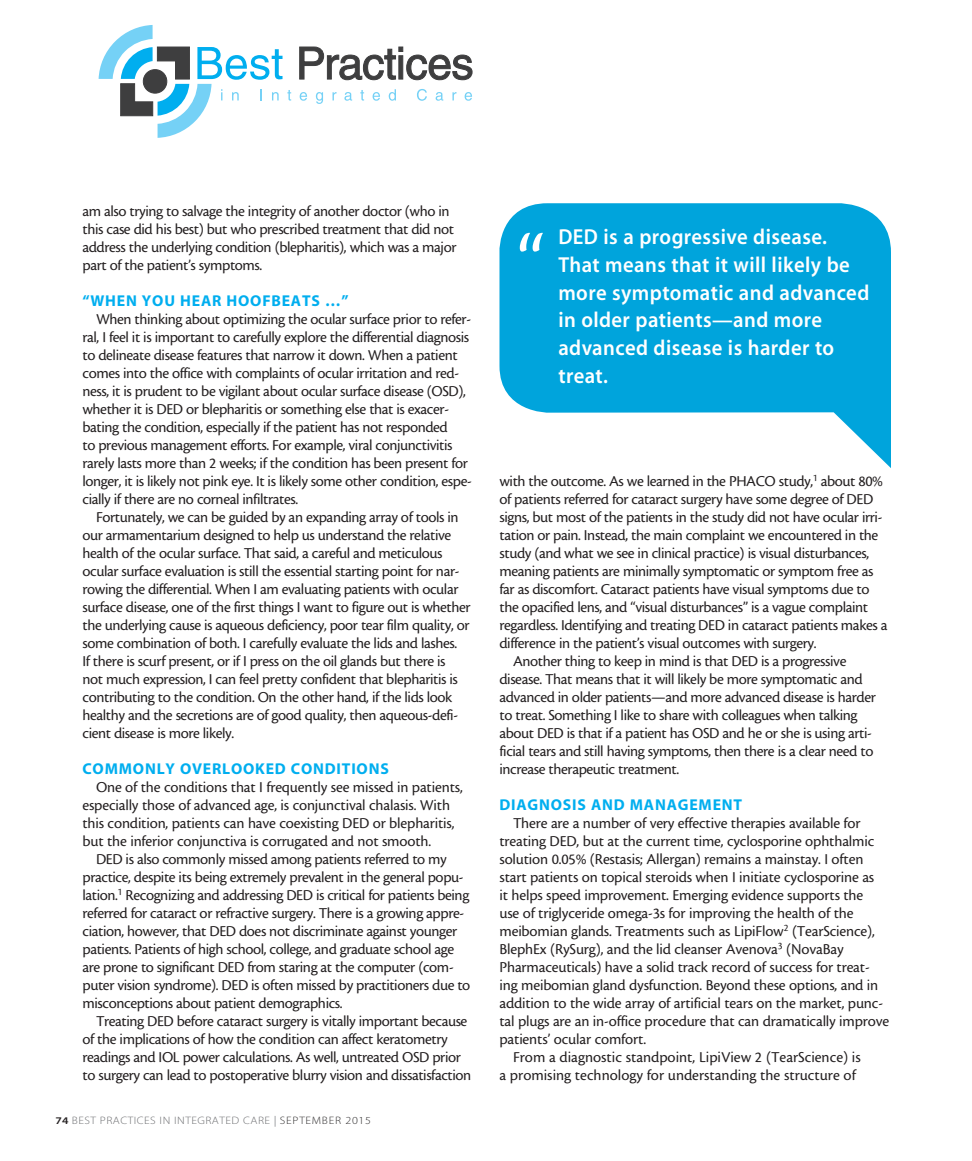
<style>
.page{position:relative;width:972px;height:1161px;background:#fff}
.page>*{position:absolute;margin:0;border:0;box-sizing:border-box;transform-origin:0 0}
.body{font:88.95px "Cronos MM 408 59";color:#fff}
.pullquote{font:21.75px/27.8px "Myriad MM 565 600";letter-spacing:.02em;color:#fff;scale:.95 1}
.body-2{font:15.75px/18px "Cronos MM 408 10";letter-spacing:-.025em;color:#231f20}
.body-3{font:15.75px/18px "Cronos MM 408 10";color:#231f20}
.subhead{font:15.75px "Myriad MM 700 600";letter-spacing:.05em;color:#00aeef}
.t1{font:10.8px "Myriad MM 215 600";letter-spacing:.04em;color:#6c6d70;scale:1.11 1}
.s1{font-family:"Myriad MM 565 600";font-size:10.2px;color:#231f20}
.s2{font-family:"Myriad MM 400 600";color:#939598}
.s3{color:#312f30}
</style>
<div class="page">
<svg style="left:300px;top:92px;width:7px;height:9px"></svg>
<svg style="left:316px;top:92px;width:7px;height:12px"></svg>
<svg style="left:333px;top:92px;width:4px;height:8px"></svg>
<svg style="left:344px;top:92px;width:8px;height:9px"></svg>
<svg style="left:360px;top:90px;width:4px;height:11px"></svg>
<svg style="left:373px;top:92px;width:7px;height:9px"></svg>
<svg style="left:389px;top:89px;width:7px;height:12px"></svg>
<svg style="left:417px;top:89px;width:10px;height:12px"></svg>
<svg style="left:436px;top:92px;width:7px;height:9px"></svg>
<svg style="left:452px;top:92px;width:4px;height:8px"></svg>
<svg style="left:465px;top:92px;width:7px;height:9px"></svg>
<svg style="left:99px;top:25px;width:192px;height:113px"></svg>
<svg style="left:299px;top:46px;width:174px;height:35px"></svg>
<svg style="left:499px;top:203px;width:392px;height:265px;fill:#00a4dc"></svg>
<p class="body-2" style="left:82px;top:202px;width:376px">am also trying to salvage the integrity of another doctor (who in this case did his best) but who prescribed treatment that did not address the underlying condition (blepharitis), which was a major part of the patient’s symptoms.</p>
<p class="subhead" style="left:82px;top:293px;width:268px">“WHEN YOU HEAR HOOFBEATS …”</p>
<p class="body-2" style="left:82px;top:310px;width:391px;text-indent:14px">When thinking about optimizing the ocular surface prior to refer&shy;ral, I feel it is important to carefully explore the differential diagnosis to delineate disease features that narrow it down. When a patient comes into the office with complaints of ocular irritation and red&shy;ness, it is prudent to be vigilant about ocular surface disease (OSD), whether it is DED or blepharitis or something else that is exacer&shy;bating the condition, especially if the patient has not responded<br>to previous management efforts. For example, viral conjunctivitis rarely lasts more than 2 weeks; if the condition has been present for longer, it is likely not pink eye. It is likely some other condition, espe&shy;cially if there are no corneal infiltrates.</p>
<p class="body-2" style="left:82px;top:508px;width:390px;text-indent:14px">Fortunately, we can be guided by an expanding array of tools in our armamentarium designed to help us understand the relative health of the ocular surface. That said, a careful and meticulous ocular surface evaluation is still the essential starting point for nar&shy;rowing the differential. When I am evaluating patients with ocular surface disease, one of the first things I want to figure out is whether the underlying cause is aqueous deficiency, poor tear film quality, or some combination of both. I carefully evaluate the lids and lashes.<br>If there is scurf present, or if I press on the oil glands but there is<br>not much expression, I can feel pretty confident that blepharitis is contributing to the condition. On the other hand, if the lids look healthy and the secretions are of good quality, then aqueous-defi&shy;cient disease is more likely.</p>
<p class="subhead" style="left:82px;top:761px;width:308px">COMMONLY OVERLOOKED CONDITIONS</p>
<p class="body-2" style="left:82px;top:778px;width:382px;text-indent:14px">One of the conditions that I frequently see missed in patients, especially those of advanced age, is conjunctival chalasis. With this condition, patients can have coexisting DED or blepharitis, but the inferior conjunctiva is corrugated and not smooth.</p>
<p class="body-2" style="left:82px;top:850px;width:389px;text-indent:14px">DED is also commonly missed among patients referred to my practice, despite its being extremely prevalent in the general popu&shy;lation.<sup>1</sup> Recognizing and addressing DED is critical for patients being referred for cataract or refractive surgery. There is a growing appre&shy;ciation, however, that DED does not discriminate against younger patients. Patients of high school, college, and graduate school age are prone to significant DED from staring at the computer (com&shy;puter vision syndrome). DED is often missed by practitioners due to misconceptions about patient demographics.</p>
<p class="body-2" style="left:82px;top:1012px;width:390px;text-indent:14px">Treating DED before cataract surgery is vitally important because of the implications of how the condition can affect keratometry readings and IOL power calculations. As well, untreated OSD prior to surgery can lead to postoperative blurry vision and dissatisfaction</p>
<p class="t1" style="left:55px;top:1115px;width:286px"><span class="s1">74</span> BEST PRACTICES IN INTEGRATED CARE <span class="s2">|</span> <span class="s3">SEPTEMBER 2015</span></p>
<p class="body" style="left:517px;top:220px;width:30px">“</p>
<p class="pullquote" style="left:558px;top:224px;width:329px">DED is a progressive disease.<br>That means that it will likely be more symptomatic and advanced in older patients—and more advanced disease is harder to treat.</p>
<p class="body-2" style="left:500px;top:472px;width:389px">with the outcome. As we learned in the PHACO study,<sup>1</sup> about 80% of patients referred for cataract surgery have some degree of DED signs, but most of the patients in the study did not have ocular irri&shy;tation or pain. Instead, the main complaint we encountered in the study (and what we see in clinical practice) is visual disturbances, meaning patients are minimally symptomatic or symptom free as far as discomfort. Cataract patients have visual symptoms due to the opacified lens, and “visual disturbances” is a vague complaint regardless. Identifying and treating DED in cataract patients makes a difference in the patient’s visual outcomes with surgery.</p>
<p class="body-2" style="left:500px;top:652px;width:378px;text-indent:14px">Another thing to keep in mind is that DED is a progressive disease. That means that it will likely be more symptomatic and advanced in older patients—and more advanced disease is harder to treat. Something I like to share with colleagues when talking about DED is that if a patient has OSD and he or she is using arti&shy;ficial tears and still having symptoms, then there is a clear need to increase therapeutic treatment.</p>
<p class="subhead" style="left:500px;top:797px;width:244px">DIAGNOSIS AND MANAGEMENT</p>
<p class="body-2" style="left:500px;top:814px;width:391px;text-indent:14px">There are a number of very effective therapies available for treating DED, but at the current time, cyclosporine ophthalmic solution 0.05% (Restasis; Allergan) remains a mainstay. I often start patients on topical steroids when I initiate cyclosporine as<br>it helps speed improvement. Emerging evidence supports the<br>use of triglyceride omega-3s for improving the health of the meibomian glands. Treatments such as LipiFlow<sup>2</sup> (TearScience), BlephEx (RySurg), and the lid cleanser Avenova<sup>3</sup> (NovaBay Pharmaceuticals) have a solid track record of success for treat&shy;ing meibomian gland dysfunction. Beyond these options, and in addition to the wide array of artificial tears on the market, punc&shy;tal plugs are an in-office procedure that can dramatically improve patients’ ocular comfort.</p>
<p class="body-3" style="left:500px;top:1048px;width:363px;text-indent:14px">From a diagnostic standpoint, LipiView 2 (TearScience) is a promising technology for understanding the structure of</p>
</div>
